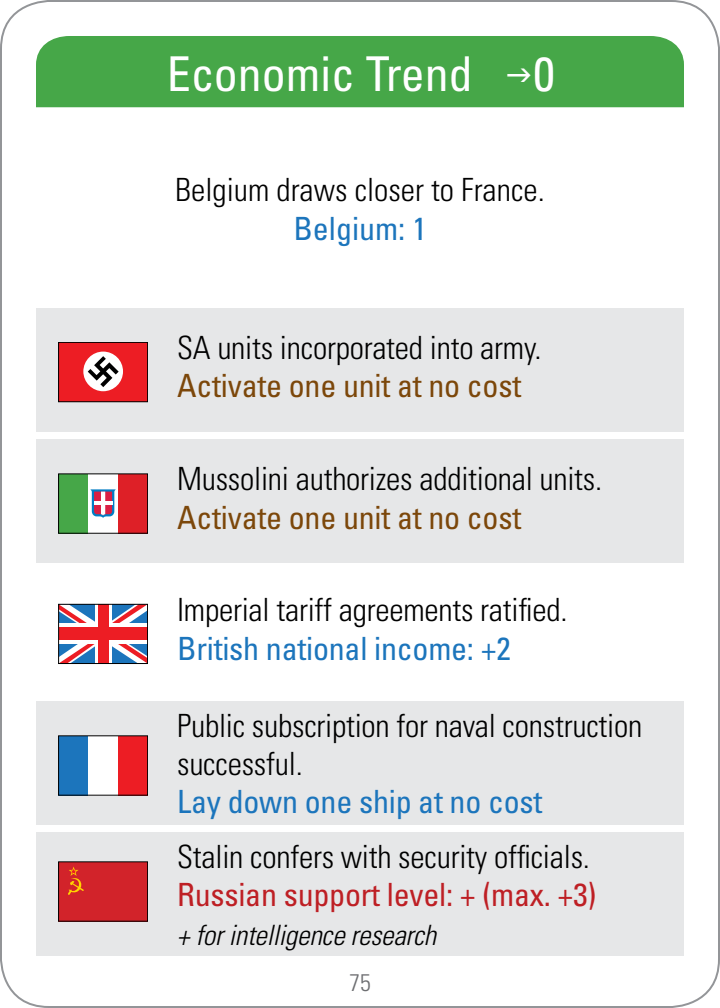
<style>
.page{position:relative;width:720px;height:1008px;background:#fff}
.page>*{position:absolute;margin:0;border:0;box-sizing:border-box;transform-origin:0 0}
.t1{font:condensed 48px "Univers";color:#fff}
.t2{font:300 condensed 32px/38.4px "Univers";letter-spacing:-.005em;color:#000}
.t3{font:condensed 32px "Univers";letter-spacing:-.005em;color:#1c75bc}
.t4{font:condensed 32px "Univers";letter-spacing:-.005em;color:#7c470a}
.t5{font:condensed 32px "Univers";letter-spacing:-.005em;color:#be1f24}
.t6{font:italic 300 condensed 28px "Univers";letter-spacing:-.005em;color:#000}
.t7{font:300 condensed 24px "Univers";color:#6d6e71}
</style>
<div class="page">
<div style="left:36px;top:308px;width:648px;height:124px;background:#e6e7e8"></div>
<div style="left:36px;top:439px;width:648px;height:124px;background:#e6e7e8"></div>
<div style="left:36px;top:701px;width:648px;height:124px;background:#e6e7e8"></div>
<div style="left:36px;top:832px;width:648px;height:124px;background:#e6e7e8"></div>
<div style="left:36px;top:36px;width:648px;height:71px;background:#46a748"></div>
<div style="left:59px;top:862px;width:89px;height:59px;background:#d2232a"></div>
<div style="left:58px;top:861px;width:90px;height:61px;border:1px solid #000"></div>
<svg style="left:68px;top:867px;width:16px;height:28px"></svg>
<div style="left:59px;top:342px;width:89px;height:60px;background:#ed1d24"></div>
<div style="left:58px;top:342px;width:90px;height:60px;border:1px solid #000"></div>
<div style="left:83px;top:352px;width:40px;height:39px;background:#fff;border-radius:50%"></div>
<svg style="left:88px;top:356px;width:31px;height:31px"></svg>
<svg style="left:60px;top:606px;width:86px;height:56px"></svg>
<div style="left:59px;top:624px;width:89px;height:20px;background:#fff"></div>
<svg style="left:95px;top:606px;width:16px;height:56px"></svg>
<div style="left:98px;top:604px;width:10px;height:60px;background:#ed1d24"></div>
<div style="left:59px;top:627px;width:89px;height:13px;background:#ed1d24"></div>
<div style="left:58px;top:604px;width:90px;height:60px;border:1px solid #000"></div>
<div style="left:59px;top:474px;width:89px;height:59px;background:#fff"></div>
<div style="left:118px;top:474px;width:30px;height:59px;background:#de2027"></div>
<div style="left:59px;top:474px;width:29px;height:59px;background:#46a748"></div>
<svg style="left:90px;top:489px;width:26px;height:29px"></svg>
<hr style="left:94px;top:501px;width:18px;height:4px;background:#fff">
<div style="left:58px;top:473px;width:90px;height:61px;border:1px solid #000"></div>
<div style="left:59px;top:736px;width:89px;height:59px;background:#fff"></div>
<div style="left:118px;top:736px;width:30px;height:59px;background:#ed1d24"></div>
<div style="left:59px;top:736px;width:29px;height:59px;background:#1c75bc"></div>
<div style="left:58px;top:735px;width:90px;height:61px;border:1px solid #000"></div>
<svg style="left:508px;top:69px;width:23px;height:13px"></svg>
<h1 class="t1" style="left:167px;top:43px;width:308px">Economic Trend</h1>
<h1 class="t1" style="left:533px;top:43px;width:23px">0</h1>
<p class="t2" style="left:175px;top:170px;width:371px">Belgium draws closer to France.</p>
<p class="t3" style="left:293px;top:208px;width:135px">Belgium: 1</p>
<p class="t2" style="left:177px;top:328px;width:366px">SA units incorporated into army.</p>
<p class="t4" style="left:177px;top:366px;width:346px">Activate one unit at no cost</p>
<p class="t2" style="left:177px;top:459px;width:427px">Mussolini authorizes additional units.</p>
<p class="t4" style="left:177px;top:497px;width:346px">Activate one unit at no cost</p>
<p class="t2" style="left:177px;top:590px;width:392px">Imperial tariff agreements ratified.</p>
<p class="t3" style="left:177px;top:628px;width:335px">British national income: +2</p>
<p class="t2" style="left:177px;top:706px;width:467px">Public subscription for naval construction successful.</p>
<p class="t3" style="left:177px;top:782px;width:367px">Lay down one ship at no cost</p>
<p class="t2" style="left:177px;top:837px;width:414px">Stalin confers with security officials.</p>
<p class="t5" style="left:177px;top:875px;width:421px">Russian support level: + (max. +3)</p>
<p class="t6" style="left:177px;top:918px;width:261px">+ for intelligence research</p>
<p class="t7" style="left:349px;top:968px;width:23px">75</p>
</div>
